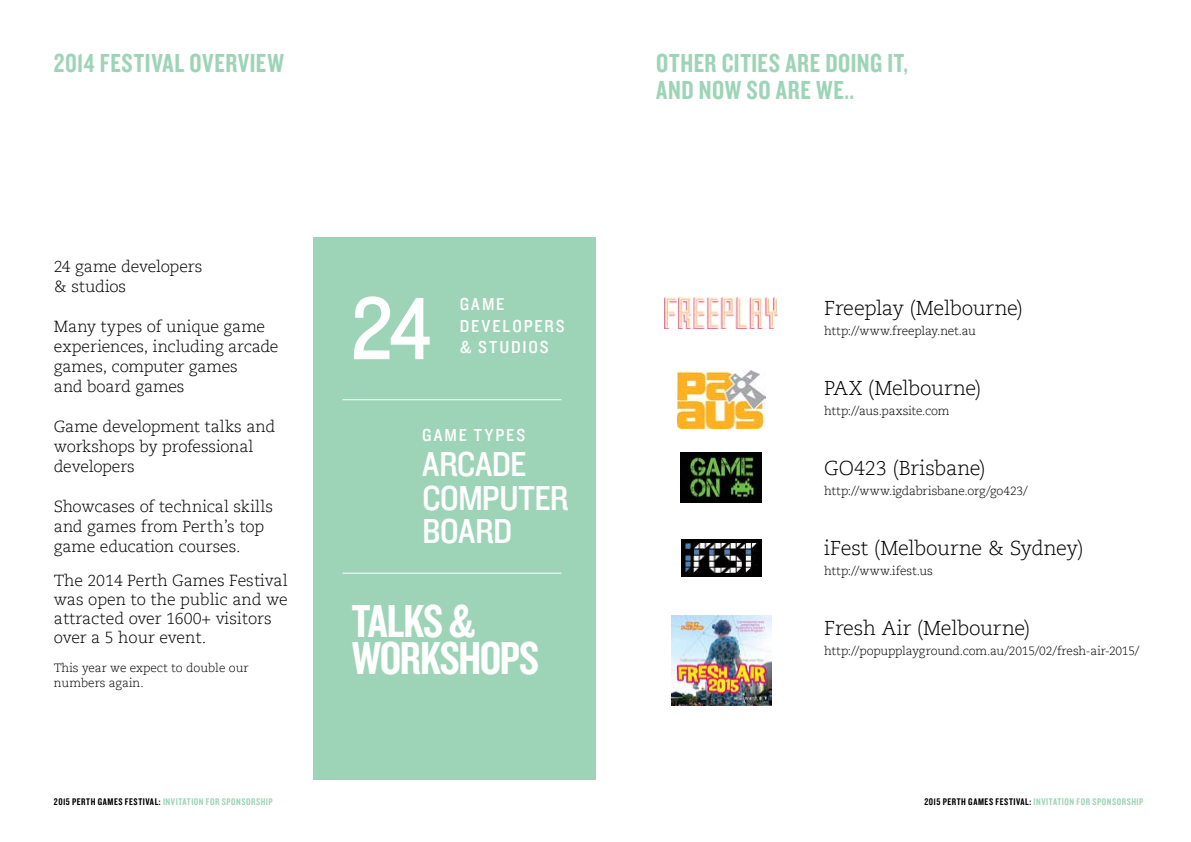
<style>
.page{position:relative;width:1191px;height:842px;background:#fff}
.page>*{position:absolute;margin:0;border:0;box-sizing:border-box;transform-origin:0 0}
.t1{font:92px "Knockout HTF30 Junior Welterwt";color:#fff}
.t2{font:48px/37.6px "Knockout HTF49 Liteweight";letter-spacing:-.025em;color:#fff}
.t3{font:36px/33.6px "Knockout HTF30 Junior Welterwt";letter-spacing:-.02em;color:#fff}
.t4{font:27.1px "Knockout HTF49 Liteweight";letter-spacing:.015em;color:#9dd4b7}
.t5{font:300 20px "Caecilia LT Std";letter-spacing:-.015em;color:#000}
.t6{font:18px/21.6px "Knockout HTF30 Junior Welterwt";letter-spacing:.11em;color:#fff}
.t7{font:300 16px/20px "Caecilia LT Std";letter-spacing:-.005em;color:#000}
.t8{font:300 12px/14.4px "Caecilia LT Std";letter-spacing:-.005em;color:#000}
.t9{font:10px "Knockout HTF49 Liteweight";letter-spacing:.05em;color:#9dd4b7}
.s1{color:#000}
</style>
<div class="page">
<img style="left:672px;top:615px;width:100px;height:91px">
<div style="left:313px;top:237px;width:282px;height:543px;background:#9dd4b7"></div>
<hr style="left:342px;top:399px;width:219px;height:1px;background:#fff">
<hr style="left:342px;top:573px;width:219px;height:1px;background:#fff">
<img style="left:664px;top:298px;width:113px;height:31px">
<img style="left:677px;top:370px;width:88px;height:59px">
<img style="left:680px;top:453px;width:81px;height:49px">
<div style="left:680px;top:539px;width:81px;height:37px;background:#000"></div>
<img style="left:685px;top:543px;width:71px;height:29px">
<h3 class="t4" style="left:54px;top:49px;width:58px">2014 FESTIVAL</h3>
<h3 class="t4" style="left:189px;top:49px;width:12px">OVERVIE</h3>
<h3 class="t4" style="left:267px;top:49px;width:18px">W</h3>
<h3 class="t4" style="left:656px;top:49px;width:13px">OTHER</h3>
<h3 class="t4" style="left:721px;top:49px;width:23px">CITIES</h3>
<h3 class="t4" style="left:785px;top:49px;width:65px">ARE DOING</h3>
<h3 class="t4" style="left:887px;top:49px;width:22px">IT,</h3>
<h3 class="t4" style="left:656px;top:77px;width:200px">AND NOW SO ARE WE..</h3>
<p class="t7" style="left:54px;top:257px;width:150px">24 game developers &amp; studios</p>
<p class="t7" style="left:54px;top:317px;width:226px">Many types of unique game experiences, including arcade games, computer games<br>and board games</p>
<p class="t7" style="left:54px;top:417px;width:223px">Game development talks and workshops by professional developers</p>
<p class="t7" style="left:54px;top:497px;width:221px">Showcases of technical skills and games from Perth’s top game education courses.</p>
<p class="t7" style="left:54px;top:571px;width:235px;line-height:19.2px">The 2014 Perth Games Festival was open to the public and we attracted over 1600+ visitors over a 5 hour event.</p>
<p class="t8" style="left:54px;top:661px;width:196px">This year we expect to double our numbers again.</p>
<h1 class="t1" style="left:351px;top:281px;width:82px">24</h1>
<p class="t5" style="left:824px;top:297px;width:200px">Freeplay (Melbourne)</p>
<p class="t6" style="left:460px;top:294px;width:107px">GAME<br>DEVELOPERS &amp; STUDIOS</p>
<p class="t8" style="left:824px;top:324px;width:153px">http://www.freeplay.net.au</p>
<p class="t6" style="left:422px;top:424px;width:105px">GAME TYPES</p>
<h3 class="t3" style="left:422px;top:449px;width:148px">ARCADE<br>COMPUTER<br>BOARD</h3>
<h2 class="t2" style="left:352px;top:603px;width:189px">TALKS &amp;<br>WORKSHOPS</h2>
<p class="t5" style="left:824px;top:377px;width:159px">PAX (Melbourne)</p>
<p class="t8" style="left:824px;top:404px;width:127px">http://aus.paxsite.com</p>
<p class="t5" style="left:824px;top:457px;width:163px">GO423 (Brisbane)</p>
<p class="t8" style="left:824px;top:484px;width:205px">http://www.igdabrisbane.org/go423/</p>
<p class="t5" style="left:824px;top:537px;width:261px">iFest (Melbourne &amp; Sydney)</p>
<p class="t8" style="left:824px;top:564px;width:110px">http://www.ifest.us</p>
<p class="t5" style="left:824px;top:617px;width:208px">Fresh Air (Melbourne)</p>
<p class="t8" style="left:824px;top:644px;width:317px">http://popupplayground.com.au/2015/02/fresh-air-2015/</p>
<p class="t9" style="left:54px;top:796px;width:220px"><span class="s1">2015 PERTH GAMES FESTIVAL:</span> INVITATION FOR SPONSORSHIP</p>
<p class="t9" style="left:924px;top:796px;width:220px"><span class="s1">2015 PERTH GAMES FESTIVAL:</span> INVITATION FOR SPONSORSHIP</p>
</div>
